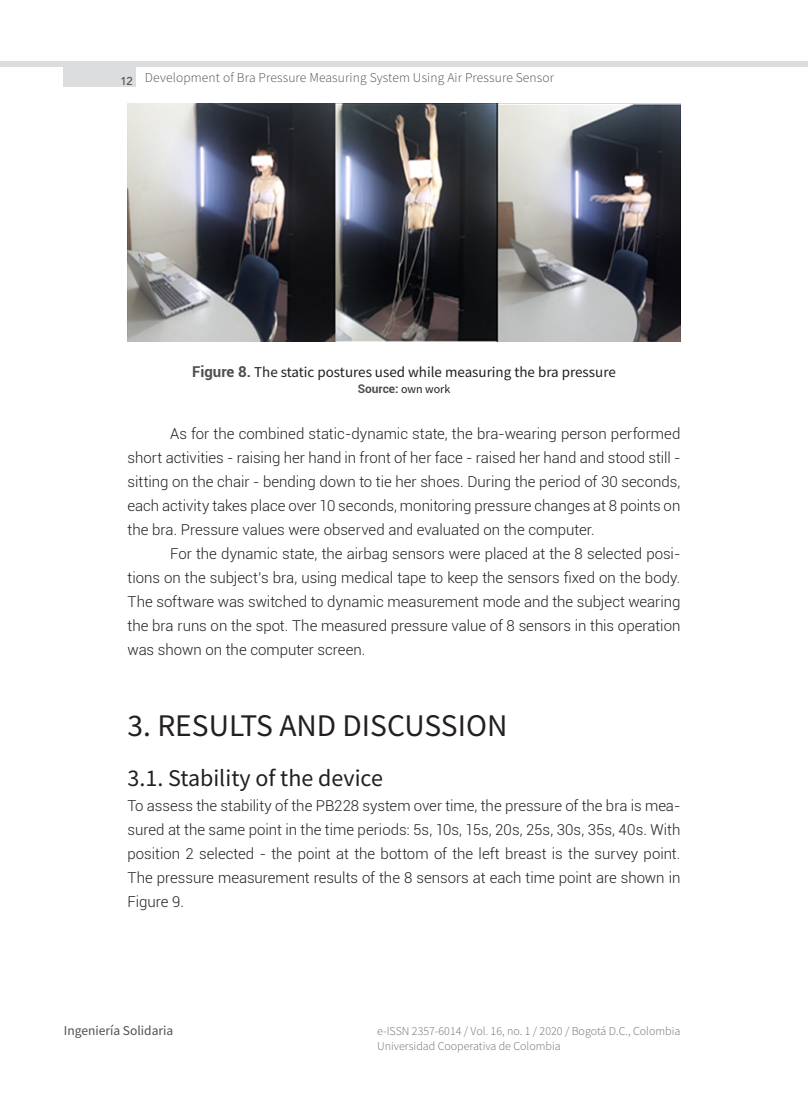
<style>
.page{position:relative;width:808px;height:1106px;background:#fff}
.page>*{position:absolute;margin:0;border:0;box-sizing:border-box;transform-origin:0 0}
.t1{font:31.5px "Source Sans Pro";color:#231f20}
.t2{font:24px "Source Sans Pro";color:#231f20}
.t3{font:300 15px/24px "Roboto";color:#231f20;text-align:justify}
.t4{font:15px "Source Sans Pro";color:#231f20}
.t5{font:300 13.5px "Source Sans Pro";letter-spacing:.01em;color:#4e4f50}
.t6{font:13.5px "Source Sans Pro";color:#4e4f50}
.t7{font:300 12px/14.4px "Source Sans Pro";color:#6c6d70}
.t8{font:700 12px "Roboto";color:#4e4f50}
.s1{font-family:"Roboto";font-weight:700;color:#4e4f50}
.s2{font-family:"Source Sans Pro";font-weight:400;color:#231f20}
</style>
<div class="page">
<div style="left:0;top:61px;width:808px;height:6px;background:#dcdddf"></div>
<div style="left:64px;top:63px;width:72px;height:24px;background:#dcdddf"></div>
<img style="left:128px;top:103px;width:552px;height:239px">
<p class="t5" style="left:120px;top:69px;width:435px"><sub>12</sub> Development of Bra Pressure Measuring System Using Air Pressure Sensor</p>
<p class="t4" style="left:192px;top:362px;width:425px"><span class="s1">Figure 8.</span> The static postures used while measuring the bra pressure</p>
<p class="t8" style="left:358px;top:380px;width:94px">Source: <span class="s2">own work</span></p>
<p class="t3" style="left:128px;top:421px;width:554px;text-indent:43px">As for the combined static-dynamic state, the bra-wearing person performed short activities - raising her hand in front of her face - raised her hand and stood still - sitting on the chair - bending down to tie her shoes. During the period of 30 seconds, each activity takes place over 10 seconds, monitoring pressure changes at 8 points on the bra. Pressure values were observed and evaluated on the computer.</p>
<p class="t3" style="left:128px;top:541px;width:554px;text-indent:43px">For the dynamic state, the airbag sensors were placed at the 8 selected posi&shy;tions on the subject’s bra, using medical tape to keep the sensors fixed on the body.<br>The software was switched to dynamic measurement mode and the subject wearing the bra runs on the spot. The measured pressure value of 8 sensors in this operation was shown on the computer screen.</p>
<h1 class="t1" style="left:128px;top:706px;width:381px">3. RESULTS AND DISCUSSION</h1>
<h2 class="t2" style="left:128px;top:762px;width:257px">3.1. Stability of the device</h2>
<p class="t3" style="left:128px;top:793px;width:554px">To assess the stability of the PB228 system over time, the pressure of the bra is mea&shy;sured at the same point in the time periods: 5s, 10s, 15s, 20s, 25s, 30s, 35s, 40s. With position 2 selected - the point at the bottom of the left breast is the survey point.<br>The pressure measurement results of the 8 sensors at each time point are shown in Figure 9.</p>
<p class="t6" style="left:64px;top:1022px;width:111px">Ingeniería Solidaria</p>
<p class="t7" style="left:377px;top:1024px;width:305px">e-ISSN 2357-6014 / Vol. 16, no. 1 / 2020 / Bogotá D.C., Colombia<br>Universidad Cooperativa de Colombia</p>
</div>
